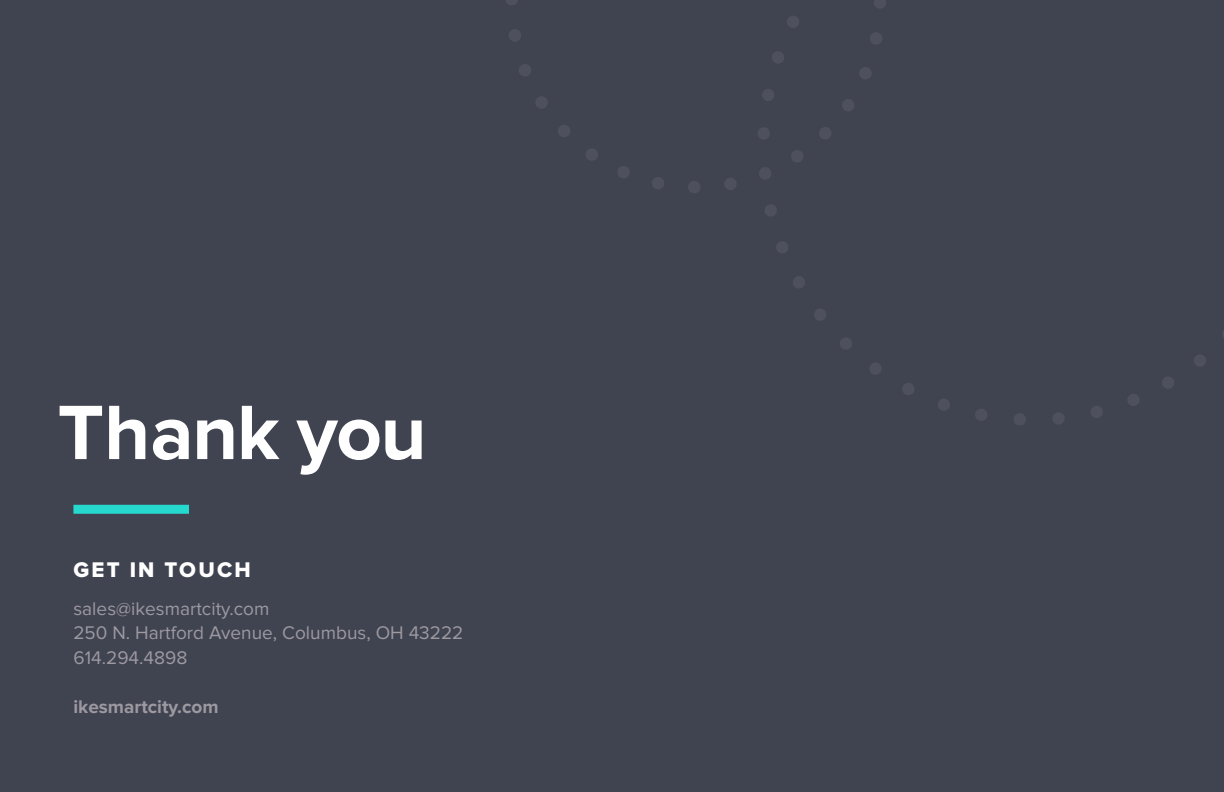
<style>
.page{position:relative;width:1224px;height:792px;background:#404350}
.page>*{position:absolute;margin:0;border:0;box-sizing:border-box;transform-origin:0 0}
.t1{font:700 79.9px "Proxima Nova";letter-spacing:-.02em;color:#fff}
.t2{font:22px "Proxima Nova Extrabld";letter-spacing:.1em;color:#fff}
.t3{font:19px/24.5px "Proxima Nova";color:#9c99a1}
.t4{font:700 19px "Proxima Nova";color:#9c99a1}
</style>
<div class="page">
<svg style="left:509px;top:29px;width:155px;height:160px"></svg>
<svg style="left:506px;top:0;width:12px;height:5px"></svg>
<svg style="left:688px;top:181px;width:12px;height:12px"></svg>
<svg style="left:1053px;top:331px;width:171px;height:93px"></svg>
<svg style="left:765px;top:205px;width:222px;height:216px"></svg>
<svg style="left:724px;top:0;width:162px;height:190px"></svg>
<svg style="left:1014px;top:414px;width:12px;height:11px"></svg>
<div style="left:73px;top:505px;width:116px;height:9px;background:#26d9cf"></div>
<h1 class="t1" style="left:58px;top:386px;width:371px">Thank you</h1>
<p class="t2" style="left:73px;top:557px;width:179px">GET IN TOUCH</p>
<p class="t3" style="left:73px;top:597px;width:392px">sales@ikesmartcity.com<br>250 N. Hartford Avenue, Columbus, OH 43222<br>614.294.4898</p>
<p class="t4" style="left:73px;top:696px;width:147px">ikesmartcity.com</p>
</div>
